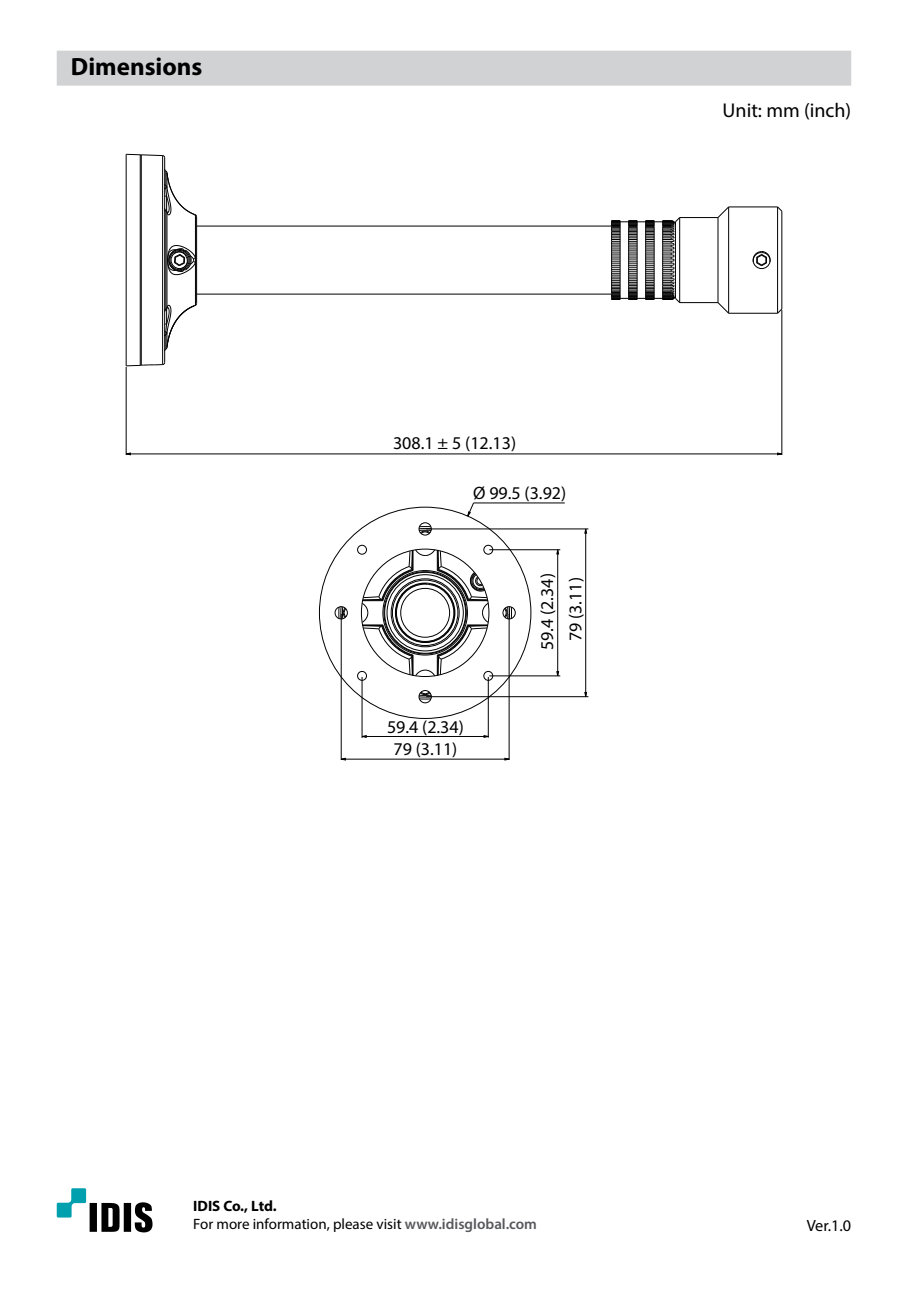
<style>
.page{position:relative;width:908px;height:1290px;background:#fff}
.page>*{position:absolute;margin:0;border:0;box-sizing:border-box;transform-origin:0 0}
.t1{font:700 25px "Myriad Pro";color:#000}
.t2{font:20px "Myriad Pro";color:#000}
.t3{font:18px/22.2px "Myriad Pro";color:#000;text-align:center}
.t4{font:16.25px "Myriad Pro";color:#000}
.t5{font:15px/18.8px "Myriad Pro";color:#000}
.s1{font-weight:700}
.s2{font-weight:600;color:#57585b}
</style>
<div class="page">
<svg style="left:57px;top:1188px;width:95px;height:44px"></svg>
<div style="left:57px;top:51px;width:793px;height:35px;background:#d1d2d4"></div>
<hr style="left:126px;top:154px;width:1px;height:212px;background:#010101">
<hr style="left:140px;top:155px;width:1px;height:210px;background:#010101">
<svg style="left:126px;top:154px;width:15px;height:2px"></svg>
<hr style="left:141px;top:155px;width:1px;height:210px;background:#010101">
<hr style="left:162px;top:156px;width:1px;height:209px;background:#010101">
<hr style="left:164px;top:158px;width:1px;height:204px;background:#010101">
<hr style="left:165px;top:211px;width:1px;height:98px;background:#010101">
<hr style="left:166px;top:212px;width:1px;height:96px;background:#010101">
<hr style="left:195px;top:215px;width:1px;height:90px;background:#010101">
<hr style="left:196px;top:217px;width:1px;height:86px;background:#010101">
<hr style="left:141px;top:154px;width:21px;height:2px;background:#010101">
<svg style="left:126px;top:362px;width:39px;height:4px"></svg>
<svg style="left:164px;top:169px;width:33px;height:48px"></svg>
<svg style="left:164px;top:302px;width:33px;height:50px"></svg>
<svg style="left:167px;top:235px;width:28px;height:45px"></svg>
<svg style="left:777px;top:206px;width:5px;height:6px"></svg>
<svg style="left:716px;top:302px;width:13px;height:12px"></svg>
<hr style="left:728px;top:206px;width:49px;height:1px;background:#010101">
<hr style="left:679px;top:217px;width:38px;height:1px;background:#010101">
<hr style="left:679px;top:302px;width:38px;height:1px;background:#010101">
<hr style="left:728px;top:313px;width:49px;height:1px;background:#010101">
<svg style="left:611px;top:217px;width:69px;height:86px"></svg>
<svg style="left:716px;top:206px;width:13px;height:12px"></svg>
<hr style="left:674px;top:222px;width:1px;height:76px;background:#010101">
<hr style="left:679px;top:218px;width:1px;height:85px;background:#010101">
<hr style="left:717px;top:218px;width:1px;height:85px;background:#010101">
<hr style="left:727px;top:207px;width:1px;height:106px;background:#010101">
<svg style="left:776px;top:308px;width:6px;height:6px"></svg>
<hr style="left:776px;top:207px;width:1px;height:106px;background:#010101">
<hr style="left:781px;top:211px;width:1px;height:98px;background:#010101">
<svg style="left:752px;top:251px;width:18px;height:19px"></svg>
<hr style="left:196px;top:226px;width:415px;height:1px;background:#010101">
<hr style="left:196px;top:294px;width:415px;height:1px;background:#010101">
<svg style="left:125px;top:452px;width:6px;height:4px"></svg>
<hr style="left:126px;top:367px;width:1px;height:88px;background:#010101">
<hr style="left:126px;top:453px;width:655px;height:1px;background:#010101">
<hr style="left:781px;top:310px;width:1px;height:145px;background:#010101">
<div style="left:418px;top:690px;width:13px;height:13px;border:1px solid #010101;border-radius:50%"></div>
<div style="left:357px;top:671px;width:9px;height:10px;border:1px solid #010101;border-radius:50%"></div>
<div style="left:334px;top:606px;width:13px;height:13px;border:1px solid #010101;border-radius:50%"></div>
<div style="left:357px;top:545px;width:9px;height:9px;border:1px solid #010101;border-radius:50%"></div>
<div style="left:418px;top:522px;width:13px;height:13px;border:1px solid #010101;border-radius:50%"></div>
<div style="left:483px;top:671px;width:10px;height:10px;border:1px solid #010101;border-radius:50%"></div>
<div style="left:502px;top:606px;width:13px;height:13px;border:1px solid #010101;border-radius:50%"></div>
<div style="left:483px;top:545px;width:10px;height:9px;border:1px solid #010101;border-radius:50%"></div>
<svg style="left:418px;top:691px;width:14px;height:8px"></svg>
<svg style="left:503px;top:606px;width:8px;height:13px"></svg>
<svg style="left:418px;top:526px;width:14px;height:8px"></svg>
<svg style="left:338px;top:606px;width:8px;height:13px"></svg>
<svg style="left:361px;top:549px;width:127px;height:127px"></svg>
<svg style="left:555px;top:671px;width:4px;height:6px"></svg>
<hr style="left:341px;top:759px;width:168px;height:1px;background:#010101">
<hr style="left:362px;top:736px;width:126px;height:1px;background:#010101">
<hr style="left:340px;top:614px;width:1px;height:146px;background:#010101">
<hr style="left:426px;top:696px;width:162px;height:1px;background:#010101">
<hr style="left:361px;top:677px;width:1px;height:61px;background:#010101">
<hr style="left:489px;top:675px;width:71px;height:1px;background:#010101">
<hr style="left:487px;top:677px;width:1px;height:61px;background:#010101">
<hr style="left:489px;top:549px;width:71px;height:1px;background:#010101">
<hr style="left:508px;top:614px;width:1px;height:146px;background:#010101">
<hr style="left:426px;top:528px;width:162px;height:1px;background:#010101">
<hr style="left:473px;top:502px;width:91px;height:1px;background:#010101">
<hr style="left:557px;top:550px;width:1px;height:126px;background:#010101">
<hr style="left:585px;top:529px;width:1px;height:168px;background:#010101">
<svg style="left:466px;top:502px;width:8px;height:15px"></svg>
<h1 class="t1" style="left:71px;top:57px;width:133px">Dimensions</h1>
<p class="t3" style="left:393px;top:432px;width:124px">308.1 ± 5 (12.13)</p>
<p class="t3" style="left:473px;top:482px;width:94px">Ø 99.5 (3.92)</p>
<p class="t3" style="left:387px;top:716px;width:78px">59.4 (2.34)<br>79 (3.11)</p>
<p class="t3" style="left:536px;top:650px;width:78px;rotate:-90deg">59.4 (2.34)</p>
<p class="t3" style="left:564px;top:641px;width:65px;rotate:-90deg">79 (3.11)</p>
<p class="t2" style="left:722px;top:103px;width:130px">Unit: mm (inch)</p>
<p class="t5" style="left:193px;top:1197px;width:345px"><span class="s1">IDIS Co., Ltd.<br></span>For more information, please visit <span class="s2">www.idisglobal.com</span></p>
<p class="t4" style="left:806px;top:1219px;width:46px">Ver.1.0</p>
</div>
